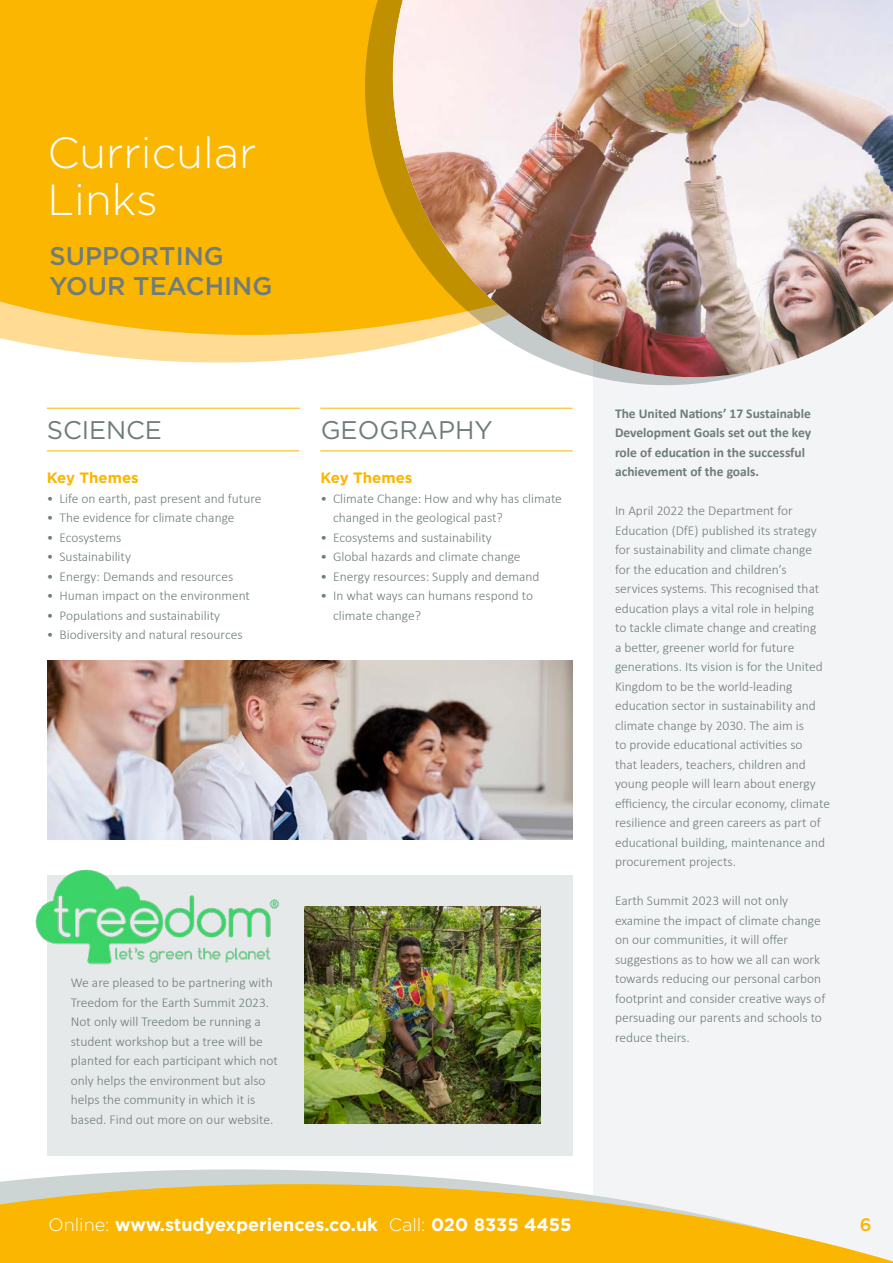
<style>
.page{position:relative;width:893px;height:1263px;background:#fff}
.page>*{position:absolute;margin:0;border:0;box-sizing:border-box;transform-origin:0 0}
.t1{font:300 43.5px/46.5px "Gotham";color:#fff}
.t2{font:500 25.5px/30px "Gotham";color:#6f7c7c}
.t3{font:25.5px "Gotham";color:#6f7c7c}
.t4{font:700 18px "Gotham";color:#fff}
.t5{font:500 18px "Gotham";color:#fab600}
.t6{font:700 15px "Gotham";color:#fab600}
.t7{font:300 13.5px/19.5px "Calibri";color:#6f7c7c}
.t8{font:700 13.5px/19.5px "Calibri";color:#6f7c7c}
.s1{font-weight:300}
</style>
<div class="page">
<img style="left:47px;top:661px;width:526px;height:178px">
<div style="left:593px;top:0;width:300px;height:1263px;background:#f3f4f5"></div>
<svg style="left:0;top:0;width:667px;height:409px;fill:#fab600"></svg>
<svg style="left:365px;top:0;width:370px;height:385px"></svg>
<img style="left:393px;top:0;width:500px;height:377px">
<svg style="left:47px;top:1155px;width:526px;height:1px"></svg>
<svg style="left:0;top:1169px;width:893px;height:94px;fill:#fab600"></svg>
<hr style="left:320px;top:408px;width:253px;height:1px;background:#fab600">
<hr style="left:320px;top:450px;width:253px;height:1px;background:#fab600">
<hr style="left:47px;top:408px;width:253px;height:1px;background:#fab600">
<hr style="left:47px;top:450px;width:252px;height:1px;background:#fab600">
<div style="left:47px;top:875px;width:526px;height:280px;background:#e6e9ea"></div>
<img style="left:35px;top:869px;width:285px;height:96px">
<img style="left:304px;top:907px;width:237px;height:217px">
<h1 class="t1" style="left:47px;top:129px;width:211px">Curricular<br>Links</h1>
<h2 class="t2" style="left:49px;top:241px;width:224px">SUPPORTING<br>YOUR TEACHING</h2>
<h2 class="t3" style="left:47px;top:416px;width:117px">SCIENCE</h2>
<p class="t6" style="left:47px;top:469px;width:94px">Key Themes</p>
<p class="t7" style="left:47px;top:489px;width:216px">• Life on earth, past present and future</p>
<p class="t7" style="left:47px;top:508px;width:189px">• The evidence for climate change</p>
<p class="t7" style="left:47px;top:528px;width:76px">• Ecosystems</p>
<p class="t7" style="left:47px;top:547px;width:86px">• Sustainability</p>
<p class="t7" style="left:47px;top:567px;width:188px">• Energy: Demands and resources</p>
<p class="t7" style="left:47px;top:586px;width:205px">• Human impact on the environment</p>
<p class="t7" style="left:47px;top:606px;width:175px">• Populations and sustainability</p>
<p class="t7" style="left:47px;top:625px;width:197px">• Biodiversity and natural resources</p>
<h2 class="t3" style="left:321px;top:416px;width:173px">GEOGRAPHY</h2>
<p class="t6" style="left:320px;top:469px;width:94px">Key Themes</p>
<p class="t7" style="left:333px;top:489px;width:230px;text-indent:-13px">• Climate Change: How and why has climate changed in the geological past?</p>
<p class="t7" style="left:320px;top:528px;width:173px">• Ecosystems and sustainability</p>
<p class="t7" style="left:320px;top:547px;width:202px">• Global hazards and climate change</p>
<p class="t7" style="left:320px;top:567px;width:221px">• Energy resources: Supply and demand</p>
<p class="t7" style="left:333px;top:586px;width:202px;text-indent:-13px">• In what ways can humans respond to climate change?</p>
<p class="t7" style="left:71px;top:973px;width:209px">We are pleased to be partnering with Treedom for the Earth Summit 2023.<br>Not only will Treedom be running a student workshop but a tree will be planted for each participant which not only helps the environment but also helps the community in which it is based. Find out more on our website.</p>
<h3 class="t4" style="left:48px;top:1214px;width:525px"><span class="s1">Online:</span> www.studyexperiences.co.uk <span class="s1">Call:</span> 020 8335 4455</h3>
<p class="t8" style="left:615px;top:403px;width:198px">The United Nations’ 17 Sustainable<br>Development Goals set out the key role of education in the successful achievement of the goals.</p>
<p class="t7" style="left:615px;top:501px;width:217px">In April 2022 the Department for Education (DfE) published its strategy for sustainability and climate change for the education and children’s services systems. This recognised that education plays a vital role in helping<br>to tackle climate change and creating<br>a better, greener world for future generations. Its vision is for the United Kingdom to be the world-leading education sector in sustainability and climate change by 2030. The aim is<br>to provide educational activities so<br>that leaders, teachers, children and young people will learn about energy efficiency, the circular economy, climate resilience and green careers as part of educational building, maintenance and procurement projects.</p>
<p class="t7" style="left:615px;top:891px;width:212px">Earth Summit 2023 will not only examine the impact of climate change on our communities, it will offer suggestions as to how we all can work towards reducing our personal carbon footprint and consider creative ways of persuading our parents and schools to reduce theirs.</p>
<h3 class="t5" style="left:860px;top:1215px;width:13px">6</h3>
</div>
